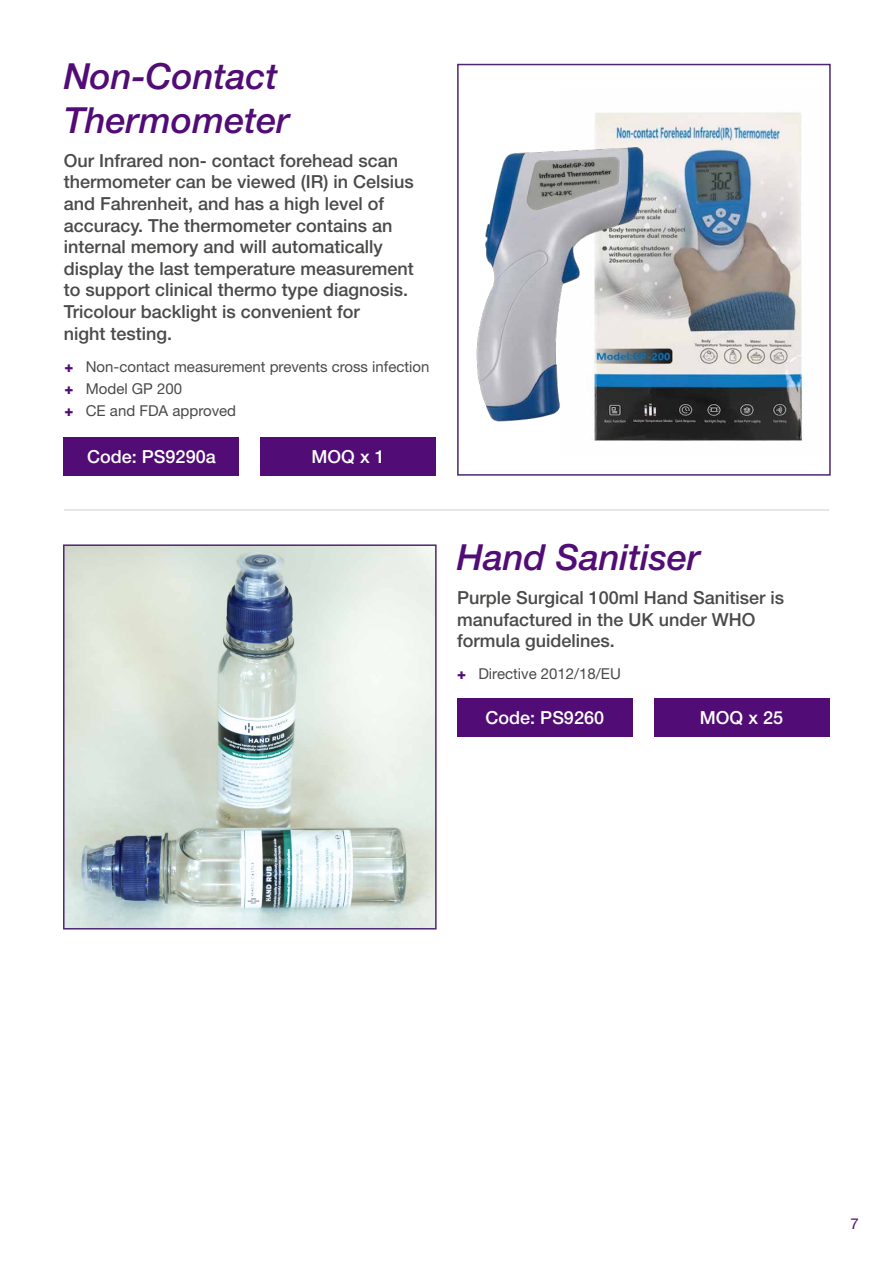
<style>
.page{position:relative;width:893px;height:1263px;background:#fff}
.page>*{position:absolute;margin:0;border:0;box-sizing:border-box;transform-origin:0 0}
.t1{font:italic 500 36px/43.2px "Helvetica Neue LT Std";color:#510c76}
.t2{font:500 18px/21.6px "Helvetica Neue LT Std";color:#4a4a49}
.t3{font:500 18px "Helvetica Neue LT Std";color:#fff}
.t4{font:15px/22.2px "Helvetica Neue LT Std";color:#4a4a49}
.t5{font:15px "Helvetica Neue LT Std";color:#510c76}
.s1{font-weight:800;color:#510c76}
</style>
<div class="page">
<img style="left:66px;top:547px;width:368px;height:379px">
<div style="left:63px;top:544px;width:374px;height:385px;border:2px solid #4c2770"></div>
<div style="left:654px;top:699px;width:175px;height:38px;background:#510c76"></div>
<div style="left:457px;top:699px;width:175px;height:38px;background:#510c76"></div>
<hr style="left:64px;top:510px;width:765px;height:1px;background:#d0d0d0">
<img style="left:694px;top:112px;width:114px;height:329px">
<div style="left:457px;top:64px;width:374px;height:412px;border:2px solid #4c2770"></div>
<div style="left:260px;top:437px;width:176px;height:39px;background:#510c76"></div>
<div style="left:64px;top:437px;width:175px;height:39px;background:#510c76"></div>
<img style="left:457px;top:89px;width:237px;height:361px">
<h1 class="t1" style="left:64px;top:55px;width:228px">Non-Contact<br>Thermometer</h1>
<p class="t2" style="left:64px;top:149px;width:352px">Our Infrared non- contact forehead scan thermometer can be viewed (IR) in Celsius and Fahrenheit, and has a high level of accuracy. The thermometer contains an internal memory and will automatically display the last temperature measurement to support clinical thermo type diagnosis.<br>Tricolour backlight is convenient for<br>night testing.</p>
<p class="t4" style="left:65px;top:355px;width:366px"><span class="s1">+</span> Non-contact measurement prevents cross infection <span class="s1">+</span> Model GP 200<br><span class="s1">+</span> CE and FDA approved</p>
<p class="t3" style="left:87px;top:446px;width:130px">Code: PS9290a</p>
<p class="t3" style="left:312px;top:446px;width:75px">MOQ x 1</p>
<h1 class="t1" style="left:457px;top:535px;width:245px">Hand Sanitiser</h1>
<p class="t2" style="left:457px;top:587px;width:329px">Purple Surgical 100ml Hand Sanitiser is manufactured in the UK under WHO formula guidelines.</p>
<p class="t4" style="left:457px;top:663px;width:165px"><span class="s1">+</span> Directive 2012/18/EU</p>
<p class="t3" style="left:486px;top:707px;width:120px">Code: PS9260</p>
<p class="t3" style="left:700px;top:707px;width:85px">MOQ x 25</p>
<p class="t5" style="left:851px;top:1215px;width:10px">7</p>
</div>
